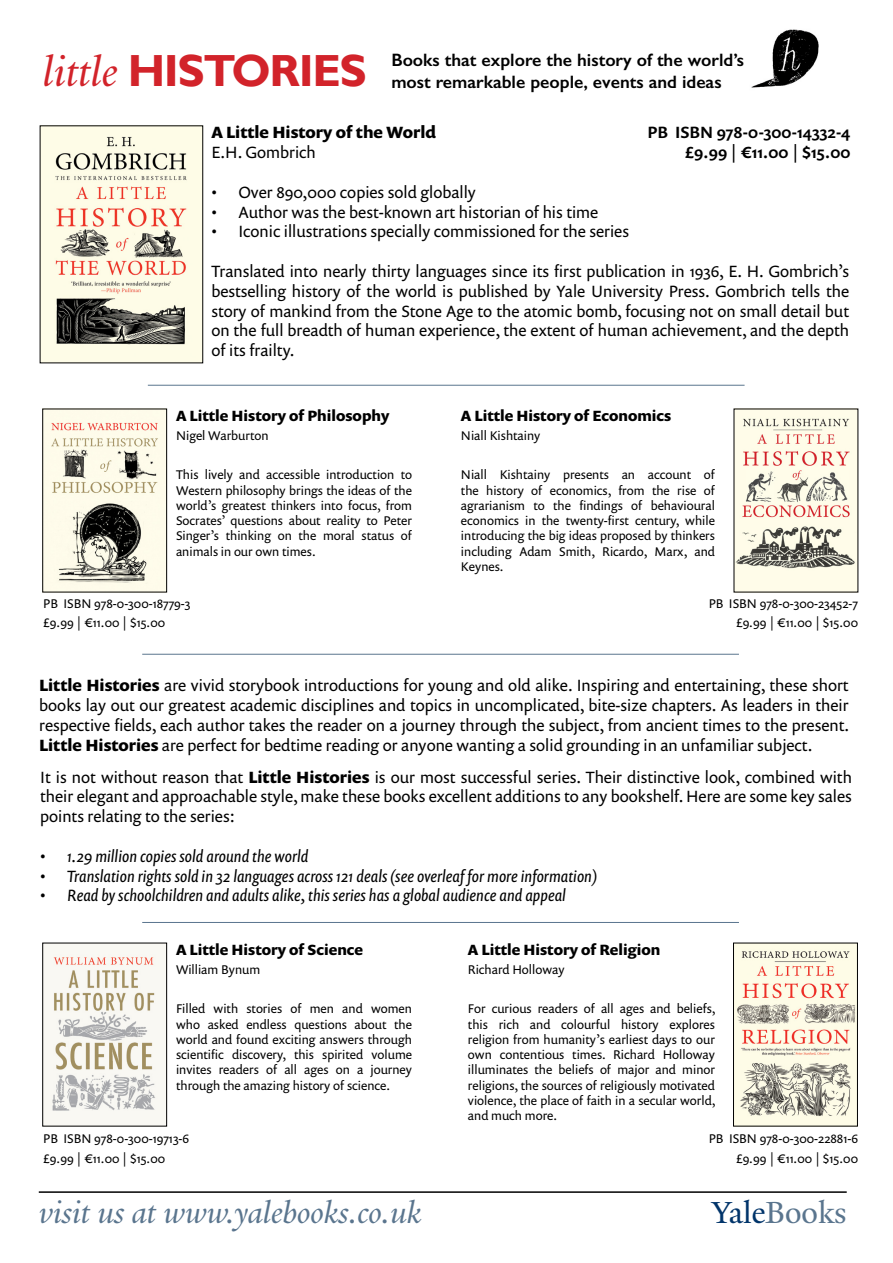
<style>
.page{position:relative;width:893px;height:1263px;background:#fff}
.page>*{position:absolute;margin:0;border:0;box-sizing:border-box;transform-origin:0 0}
.t1{font:700 45px "Gill Sans";letter-spacing:-.03em;color:#d2232a}
.t2{font:italic 33px "Yale Design";color:#5a758e}
.t3{font:33px "Yale Design";color:#5a758e}
.t4{font:600 18px/21.6px "Gill Sans";color:#000}
.t5{font:16.5px/19.8px "Prenton RP Pro";color:#000;text-align:justify}
.t6{font:italic 16.5px "Prenton RP Pro";color:#000}
.t7{font:500 16.5px/19.5px "Prenton RP Pro";color:#000;text-align:right}
.t8{font:700 16.5px "Prenton RP Pro";color:#000}
.t9{font:700 15px "Prenton RP Pro";color:#000}
.t10{font:12.75px/15.3px "Prenton RP Pro";color:#000;text-align:justify}
.s1{font-family:"Yale Design";font-weight:400;font-style:italic}
.s2{font-weight:700}
.s3{color:#00346a}
</style>
<div class="page">
<hr style="left:39px;top:1191px;width:808px;height:2px;background:#000">
<img style="left:751px;top:29px;width:68px;height:59px">
<img style="left:45px;top:411px;width:120px;height:179px">
<div style="left:43px;top:409px;width:124px;height:183px;border:1px solid #000"></div>
<img style="left:736px;top:411px;width:120px;height:179px">
<img style="left:735px;top:945px;width:121px;height:179px">
<div style="left:733px;top:943px;width:125px;height:183px;border:1px solid #000"></div>
<img style="left:45px;top:945px;width:120px;height:179px">
<div style="left:43px;top:943px;width:124px;height:183px;border:1px solid #000"></div>
<hr style="left:148px;top:385px;width:597px;height:1px;background:#5a758e">
<hr style="left:142px;top:654px;width:597px;height:1px;background:#5a758e">
<img style="left:42px;top:128px;width:159px;height:233px">
<hr style="left:142px;top:922px;width:597px;height:1px;background:#5a758e">
<h1 class="t1" style="left:43px;top:44px;width:326px"><span class="s1">little</span> HISTORIES</h1>
<h3 class="t4" style="left:391px;top:49px;width:354px">Books that explore the history of the world’s most remarkable people, events and ideas</h3>
<p class="t8" style="left:211px;top:121px;width:226px">A Little History of the World</p>
<p class="t5" style="left:211px;top:142px;width:106px">E.H. Gombrich</p>
<p class="t5" style="left:211px;top:182px;width:266px">• Over 890,000 copies sold globally</p>
<p class="t5" style="left:211px;top:202px;width:389px">• Author was the best-known art historian of his time</p>
<p class="t5" style="left:211px;top:222px;width:419px">• Iconic illustrations specially commissioned for the series</p>
<p class="t5" style="left:211px;top:261px;width:639px">Translated into nearly thirty languages since its first publication in 1936, E. H. Gombrich’s bestselling history of the world is published by Yale University Press. Gombrich tells the story of mankind from the Stone Age to the atomic bomb, focusing not on small detail but on the full breadth of human experience, the extent of human achievement, and the depth of its frailty.</p>
<p class="t7" style="left:648px;top:123px;width:204px">PB ISBN 978-0-300-14332-4 £9.99 | €11.00 | $15.00</p>
<p class="t9" style="left:176px;top:405px;width:215px">A Little History of Philosophy</p>
<p class="t10" style="left:176px;top:428px;width:94px">Nigel Warburton</p>
<p class="t10" style="left:176px;top:467px;width:237px">This lively and accessible introduction to Western philosophy brings the ideas of the world’s greatest thinkers into focus, from Socrates’ questions about reality to Peter Singer’s thinking on the moral status of animals in our own times.</p>
<p class="t10" style="left:43px;top:594px;width:149px;line-height:19.5px">PB ISBN 978-0-300-18779-3 £9.99 | €11.00 | $15.00</p>
<p class="t9" style="left:461px;top:405px;width:212px">A Little History of Economics</p>
<p class="t10" style="left:461px;top:428px;width:81px">Niall Kishtainy</p>
<p class="t10" style="left:461px;top:467px;width:256px">Niall Kishtainy presents an account of the history of economics, from the rise of agrarianism to the findings of behavioural economics in the twenty-first century, while introducing the big ideas proposed by thinkers including Adam Smith, Ricardo, Marx, and Keynes.</p>
<p class="t10" style="left:709px;top:594px;width:151px;line-height:19.5px;text-align:right">PB ISBN 978-0-300-23452-7 £9.99 | €11.00 | $15.00</p>
<p class="t5" style="left:39px;top:676px;width:812px"><span class="s2">Little Histories</span> are vivid storybook introductions for young and old alike. Inspiring and entertaining, these short books lay out our greatest academic disciplines and topics in uncomplicated, bite-size chapters. As leaders in their respective fields, each author takes the reader on a journey through the subject, from ancient times to the present.<br><span class="s2">Little Histories</span> are perfect for bedtime reading or anyone wanting a solid grounding in an unfamiliar subject.</p>
<p class="t5" style="left:40px;top:767px;width:813px">It is not without reason that <span class="s2">Little Histories</span> is our most successful series. Their distinctive look, combined with their elegant and approachable style, make these books excellent additions to any bookshelf. Here are some key sales points relating to the series:</p>
<p class="t6" style="left:40px;top:845px;width:270px">• 1.29 million copies sold around the world</p>
<p class="t6" style="left:40px;top:864px;width:559px">• Translation rights sold in 32 languages across 121 deals (see overleaf for more information)</p>
<p class="t6" style="left:40px;top:884px;width:527px">• Read by schoolchildren and adults alike, this series has a global audience and appeal</p>
<p class="t9" style="left:176px;top:939px;width:189px">A Little History of Science</p>
<p class="t10" style="left:176px;top:962px;width:86px">William Bynum</p>
<p class="t10" style="left:176px;top:1001px;width:238px">Filled with stories of men and women who asked endless questions about the world and found exciting answers through scientific discovery, this spirited volume invites readers of all ages on a journey through the amazing history of science.</p>
<p class="t9" style="left:468px;top:939px;width:194px">A Little History of Religion</p>
<p class="t10" style="left:468px;top:962px;width:98px">Richard Holloway</p>
<p class="t10" style="left:468px;top:1001px;width:249px">For curious readers of all ages and beliefs, this rich and colourful history explores religion from humanity’s earliest days to our own contentious times. Richard Holloway illuminates the beliefs of major and minor religions, the sources of religiously motivated violence, the place of faith in a secular world, and much more.</p>
<p class="t10" style="left:43px;top:1129px;width:147px;line-height:19.5px">PB ISBN 978-0-300-19713-6 £9.99 | €11.00 | $15.00</p>
<p class="t10" style="left:709px;top:1129px;width:151px;line-height:19.5px;text-align:right">PB ISBN 978-0-300-22881-6 £9.99 | €11.00 | $15.00</p>
<h2 class="t2" style="left:39px;top:1193px;width:384px">visit us at www.yalebooks.co.uk</h2>
<h2 class="t3" style="left:712px;top:1192px;width:136px"><span class="s3">Yale</span>Books</h2>
</div>
